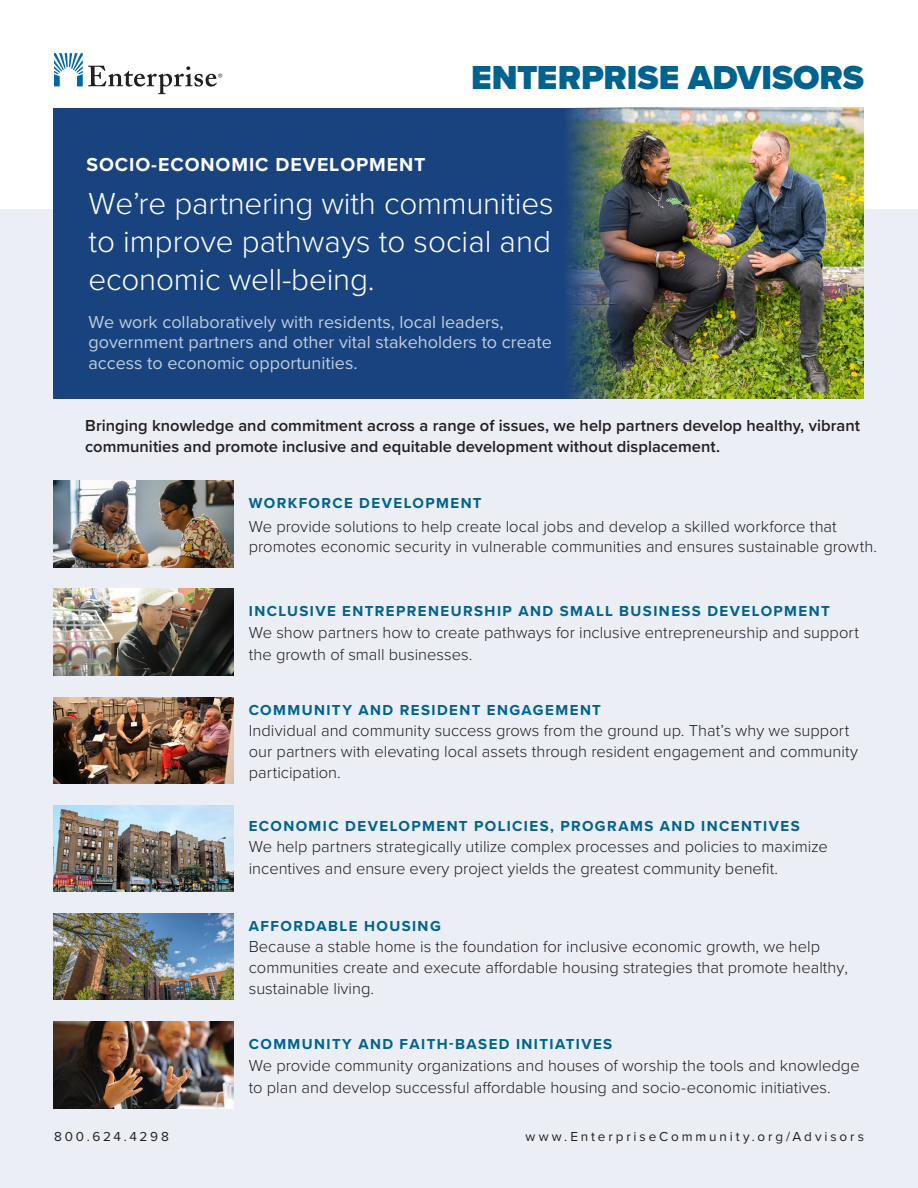
<style>
.page{position:relative;width:918px;height:1188px;background:#fff}
.page>*{position:absolute;margin:0;border:0;box-sizing:border-box;transform-origin:0 0}
.t1{font:900 34.5px "Proxima Nova";color:#00628e}
.t2{font:300 31.5px/37.7px "Proxima Nova";color:#fff;text-align:justify}
.t3{font:700 19.5px "Proxima Nova";letter-spacing:.045em;color:#fff}
.t4{font:18px/20.2px "Proxima Nova";color:#bfcddc}
.body{font:300 16.5px/21px "Proxima Nova";color:#231f20}
.body-2{font:600 16.5px/21px "Proxima Nova";color:#231f20}
.body-3{font:700 15px "Proxima Nova";letter-spacing:.095em;color:#00628e}
.t5{font:13.5px "Proxima Nova";letter-spacing:.215em;color:#231f20}
</style>
<div class="page">
<div style="left:0;top:210px;width:918px;height:978px;background:#ebeef4"></div>
<div style="left:53px;top:108px;width:810px;height:290px;background:#18437f"></div>
<img style="left:567px;top:108px;width:297px;height:290px">
<svg style="left:54px;top:53px;width:168px;height:41px"></svg>
<img style="left:53px;top:481px;width:180px;height:86px">
<img style="left:53px;top:589px;width:180px;height:86px">
<img style="left:53px;top:697px;width:180px;height:86px">
<img style="left:53px;top:805px;width:180px;height:87px">
<img style="left:53px;top:913px;width:180px;height:87px">
<img style="left:53px;top:1022px;width:180px;height:86px">
<p class="t1" style="left:471px;top:51px;width:394px">ENTERPRISE ADVISORS</p>
<p class="t3" style="left:86px;top:150px;width:341px">SOCIO-ECONOMIC DEVELOPMENT</p>
<p class="t2" style="left:88px;top:183px;width:467px">We’re partnering with communities to improve pathways to social and economic well-being.</p>
<p class="t4" style="left:88px;top:311px;width:465px">We work collaboratively with residents, local leaders, government partners and other vital stakeholders to create access to economic opportunities.</p>
<p class="body-2" style="left:85px;top:415px;width:776px">Bringing knowledge and commitment across a range of issues, we help partners develop healthy, vibrant communities and promote inclusive and equitable development without displacement.</p>
<p class="body-3" style="left:249px;top:492px;width:234px">WORKFORCE DEVELOPMENT</p>
<p class="body" style="left:249px;top:516px;width:630px;line-height:19.5px">We provide solutions to help create local jobs and develop a skilled workforce that promotes economic security in vulnerable communities and ensures sustainable growth.</p>
<p class="body-3" style="left:249px;top:600px;width:583px">INCLUSIVE ENTREPRENEURSHIP AND SMALL BUSINESS DEVELOPMENT</p>
<p class="body" style="left:249px;top:621px;width:612px;line-height:21.9px">We show partners how to create pathways for inclusive entrepreneurship and support the growth of small businesses.</p>
<p class="body-3" style="left:249px;top:698px;width:354px">COMMUNITY AND RESIDENT ENGAGEMENT</p>
<p class="body" style="left:249px;top:719px;width:611px">Individual and community success grows from the ground up. That’s why we support our partners with elevating local assets through resident engagement and community participation.</p>
<p class="body-3" style="left:249px;top:815px;width:552px">ECONOMIC DEVELOPMENT POLICIES, PROGRAMS AND INCENTIVES</p>
<p class="body" style="left:249px;top:835px;width:581px;line-height:21.9px">We help partners strategically utilize complex processes and policies to maximize incentives and ensure every project yields the greatest community benefit.</p>
<p class="body-3" style="left:249px;top:915px;width:194px">AFFORDABLE HOUSING</p>
<p class="body" style="left:249px;top:935px;width:601px">Because a stable home is the foundation for inclusive economic growth, we help communities create and execute affordable housing strategies that promote healthy, sustainable living.</p>
<p class="body-3" style="left:249px;top:1033px;width:365px">COMMUNITY AND FAITH-BASED INITIATIVES</p>
<p class="body" style="left:249px;top:1053px;width:612px;line-height:21.9px">We provide community organizations and houses of worship the tools and knowledge to plan and develop successful affordable housing and socio-economic initiatives.</p>
<p class="t5" style="left:54px;top:1126px;width:116px">800.624.4298</p>
<p class="t5" style="left:525px;top:1126px;width:340px">www.EnterpriseCommunity.org/Advisors</p>
</div>
